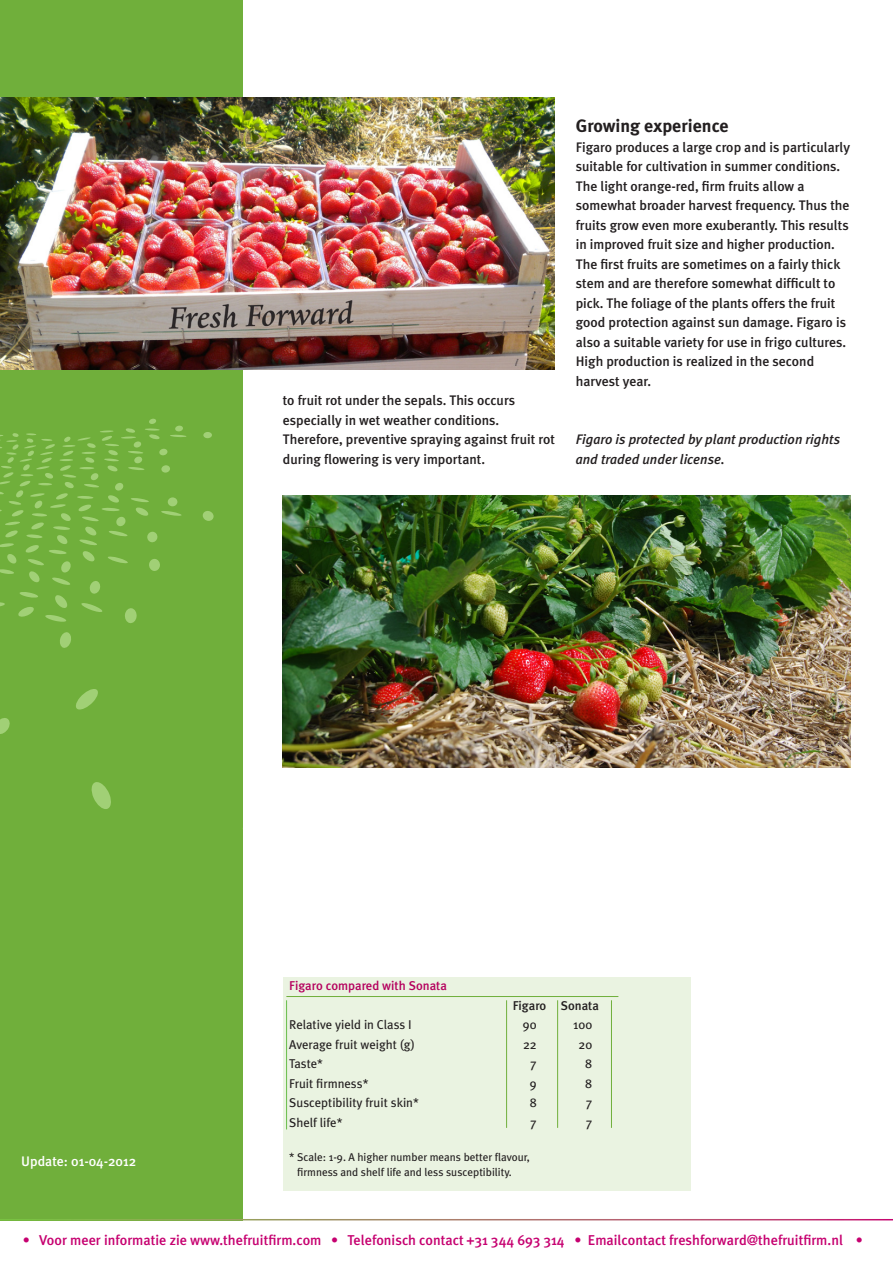
<style>
.page{position:relative;width:893px;height:1263px;background:#fff}
.page>*{position:absolute;margin:0;border:0;box-sizing:border-box;transform-origin:0 0}
.Tussenkopjes{font:700 18px "Meta Plus";color:#231f20}
.t1{font:500 14.25px "Meta Plus";color:#c60170}
.tekst{font:500 13.8px/19.5px "Meta Plus";color:#231f20}
.t2{font:italic 500 13.8px/19.5px "Meta Plus";color:#231f20}
.t3{font:500 13.8px "Meta Plus";color:#fff}
.t4{font:12.75px "Meta Plus";color:#231f20}
.t5{font:500 12.75px "Meta Plus";color:#b5015e}
.t6{font:500 12.75px "Meta Plus";color:#231f20}
.t7{font:11.25px/15px "Meta Plus";color:#231f20}
.s1{font-size:11.7px}
</style>
<div class="page">
<div style="left:0;top:0;width:242px;height:1220px;background:#70af3b"></div>
<div style="left:203px;top:432px;width:9px;height:6px;background:#a1d076;border-radius:50%"></div>
<div style="left:203px;top:511px;width:11px;height:10px;background:#a1d076;border-radius:50%"></div>
<svg style="left:0;top:419px;width:187px;height:204px"></svg>
<svg style="left:60px;top:632px;width:11px;height:16px"></svg>
<svg style="left:91px;top:782px;width:20px;height:27px"></svg>
<svg style="left:242px;top:814px;width:1px;height:21px"></svg>
<svg style="left:76px;top:689px;width:22px;height:21px"></svg>
<svg style="left:0;top:718px;width:10px;height:16px"></svg>
<hr style="left:0;top:1219px;width:893px;height:1px;background:#fff">
<div style="left:283px;top:978px;width:408px;height:213px;background:#eaf3e1"></div>
<hr style="left:286px;top:996px;width:332px;height:1px;background:#70af3b">
<hr style="left:286px;top:1000px;width:1px;height:129px;background:#67bd4a">
<hr style="left:506px;top:1000px;width:1px;height:128px;background:#70af3b">
<hr style="left:557px;top:1000px;width:1px;height:128px;background:#70af3b">
<hr style="left:611px;top:1000px;width:1px;height:128px;background:#70af3b">
<img style="left:0;top:98px;width:555px;height:272px">
<img style="left:283px;top:495px;width:567px;height:272px">
<p class="tekst" style="left:283px;top:390px;width:274px">to fruit rot under the sepals. This occurs especially in wet weather conditions.<br>Therefore, preventive spraying against fruit rot during flowering is very important.</p>
<p class="Tussenkopjes" style="left:576px;top:115px;width:154px">Growing experience</p>
<p class="tekst" style="left:576px;top:137px;width:276px">Figaro produces a large crop and is particularly suitable for cultivation in summer conditions.<br>The light orange-red, firm fruits allow a somewhat broader harvest frequency. Thus the fruits grow even more exuberantly. This results in improved fruit size and higher production.<br>The first fruits are sometimes on a fairly thick stem and are therefore somewhat difficult to pick. The foliage of the plants offers the fruit good protection against sun damage. Figaro is also a suitable variety for use in frigo cultures.<br>High production is realized in the second harvest year.</p>
<p class="t2" style="left:576px;top:429px;width:266px">Figaro is protected by plant production rights and traded under license.</p>
<p class="t5" style="left:289px;top:978px;width:159px">Figaro compared with Sonata</p>
<p class="t3" style="left:21px;top:1153px;width:116px">Update: 01-04-2012</p>
<p class="t6" style="left:513px;top:998px;width:88px">Figaro Sonata</p>
<p class="t4" style="left:289px;top:1017px;width:124px">Relative yield in Class I</p>
<p class="t4" style="left:523px;top:1017px;width:15px">90</p>
<p class="t4" style="left:573px;top:1017px;width:20px">100</p>
<p class="t4" style="left:289px;top:1037px;width:127px">Average fruit weight (g)</p>
<p class="t4" style="left:523px;top:1037px;width:15px">22</p>
<p class="t4" style="left:578px;top:1037px;width:15px">20</p>
<p class="t4" style="left:289px;top:1056px;width:35px">Taste*</p>
<p class="t4" style="left:530px;top:1056px;width:8px">7</p>
<p class="t4" style="left:585px;top:1056px;width:9px">8</p>
<p class="t4" style="left:289px;top:1076px;width:81px">Fruit firmness*</p>
<p class="t4" style="left:530px;top:1076px;width:8px">9</p>
<p class="t4" style="left:585px;top:1076px;width:9px">8</p>
<p class="t4" style="left:289px;top:1095px;width:131px">Susceptibility fruit skin*</p>
<p class="t4" style="left:530px;top:1095px;width:9px">8</p>
<p class="t4" style="left:586px;top:1095px;width:8px">7</p>
<p class="t4" style="left:289px;top:1115px;width:55px">Shelf life*</p>
<p class="t4" style="left:530px;top:1115px;width:8px">7</p>
<p class="t4" style="left:586px;top:1115px;width:8px">7</p>
<p class="t7" style="left:297px;top:1149px;width:234px;text-indent:-8px"><span class="s1">*</span> Scale: 1-9. A higher number means better flavour, firmness and shelf life and less susceptibility.</p>
<p class="t1" style="left:23px;top:1231px;width:842px">• Voor meer informatie zie www.thefruitfirm.com • Telefonisch contact +31 344 693 314 • Emailcontact freshforward@thefruitfirm.nl •</p>
</div>
